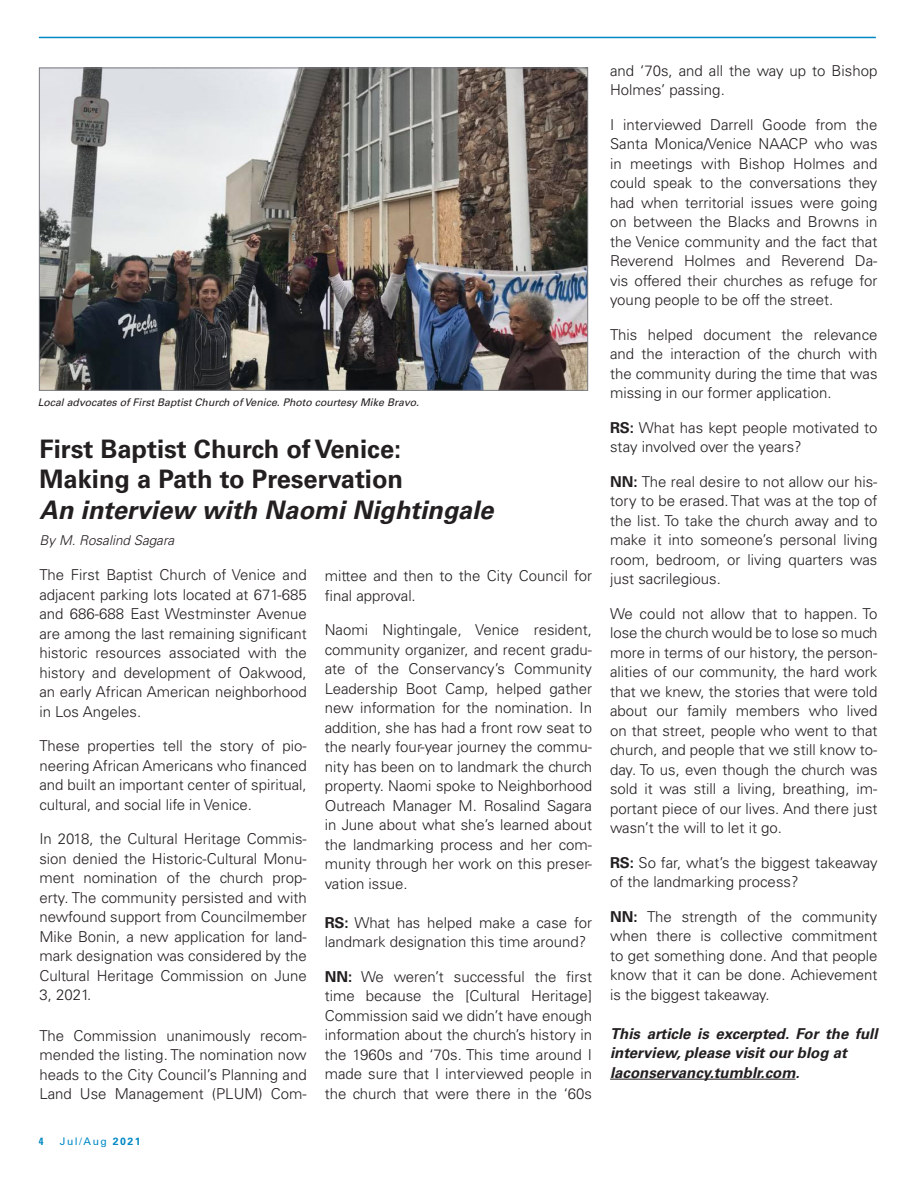
<style>
.page{position:relative;width:918px;height:1188px;background:#fff}
.page>*{position:absolute;margin:0;border:0;box-sizing:border-box;transform-origin:0 0}
.a_Headline{font:700 25.5px "Univers LT Std";color:#231f20}
.a_Headline-2{font:italic 700 25.5px "Univers LT Std";color:#231f20}
.t1{font:300 15px/19.5px "Univers LT Std";color:#231f20;text-align:justify}
.t2{font:italic 700 15px/19.5px "Univers LT Std";color:#231f20}
.a_Byline{font:italic 300 13.5px "Univers LT Std";color:#231f20}
.a_Caption{font:italic 10.5px "Univers LT Std";color:#231f20}
.t3{font:10.5px "Univers LT Std";letter-spacing:.14em;color:#0089c4}
.t4{font:700 condensed 10.5px "Univers LT Std";color:#0089c4}
.s1{font-weight:700}
</style>
<div class="page">
<hr style="left:39px;top:37px;width:837px;height:1px;background:#0089c4">
<hr style="left:610px;top:1079px;width:186px;height:1px;background:#231f20">
<img style="left:41px;top:70px;width:545px;height:319px">
<p class="a_Caption" style="left:38px;top:396px;width:383px">Local advocates of First Baptist Church of Venice. Photo courtesy Mike Bravo.</p>
<p class="a_Headline" style="left:40px;top:434px;width:363px">First Baptist Church of Venice:</p>
<p class="a_Headline" style="left:40px;top:464px;width:365px">Making a Path to Preservation</p>
<p class="a_Headline-2" style="left:40px;top:495px;width:455px">An interview with Naomi Nightingale</p>
<p class="a_Byline" style="left:40px;top:532px;width:136px">By M. Rosalind Sagara</p>
<p class="t1" style="left:39px;top:565px;width:269px">The First Baptist Church of Venice and adjacent parking lots located at 671-685 and 686-688 East Westminster Avenue are among the last remaining significant historic resources associated with the history and development of Oakwood, an early African American neighborhood in Los Angeles.</p>
<p class="t1" style="left:39px;top:736px;width:269px">These properties tell the story of pio&shy;neering African Americans who financed and built an important center of spiritual, cultural, and social life in Venice.</p>
<p class="t1" style="left:39px;top:829px;width:269px">In 2018, the Cultural Heritage Commis&shy;sion denied the Historic-Cultural Monu&shy;ment nomination of the church prop&shy;erty. The community persisted and with newfound support from Councilmember Mike Bonin, a new application for land&shy;mark designation was considered by the Cultural Heritage Commission on June 3, 2021.</p>
<p class="t1" style="left:39px;top:1026px;width:269px">The Commission unanimously recom&shy;mended the listing. The nomination now heads to the City Council’s Planning and Land Use Management (PLUM) Com-</p>
<p class="t4" style="left:39px;top:1135px;width:6px">4</p>
<p class="t3" style="left:60px;top:1135px;width:82px">Jul/Aug <span class="s1">2021</span></p>
<p class="t1" style="left:325px;top:566px;width:269px">mittee and then to the City Council for final approval.</p>
<p class="t1" style="left:325px;top:620px;width:269px">Naomi Nightingale, Venice resident, community organizer, and recent gradu&shy;ate of the Conservancy’s Community Leadership Boot Camp, helped gather new information for the nomination. In addition, she has had a front row seat to the nearly four-year journey the commu&shy;nity has been on to landmark the church property. Naomi spoke to Neighborhood Outreach Manager M. Rosalind Sagara in June about what she’s learned about the landmarking process and her com&shy;munity through her work on this preser&shy;vation issue.</p>
<p class="t1" style="left:325px;top:913px;width:269px"><span class="s1">RS:</span> What has helped make a case for landmark designation this time around?</p>
<p class="t1" style="left:325px;top:967px;width:269px"><span class="s1">NN:</span> We weren’t successful the first time because the [Cultural Heritage] Commission said we didn’t have enough information about the church’s history in the 1960s and ‘70s. This time around I made sure that I interviewed people in the church that were there in the ‘60s</p>
<p class="t1" style="left:610px;top:61px;width:269px">and ‘70s, and all the way up to Bishop<br>Holmes’ passing.</p>
<p class="t1" style="left:610px;top:115px;width:269px">I interviewed Darrell Goode from the Santa Monica/Venice NAACP who was in meetings with Bishop Holmes and could speak to the conversations they had when territorial issues were going on between the Blacks and Browns in the Venice community and the fact that Reverend Holmes and Reverend Da&shy;vis offered their churches as refuge for young people to be off the street.</p>
<p class="t1" style="left:610px;top:325px;width:269px">This helped document the relevance and the interaction of the church with the community during the time that was missing in our former application.</p>
<p class="t1" style="left:610px;top:418px;width:269px"><span class="s1">RS:</span> What has kept people motivated to stay involved over the years?</p>
<p class="t1" style="left:610px;top:472px;width:269px"><span class="s1">NN:</span> The real desire to not allow our his&shy;tory to be erased. That was at the top of the list. To take the church away and to make it into someone’s personal living room, bedroom, or living quarters was just sacrilegious.</p>
<p class="t1" style="left:610px;top:604px;width:269px">We could not allow that to happen. To lose the church would be to lose so much more in terms of our history, the person&shy;alities of our community, the hard work that we knew, the stories that were told about our family members who lived on that street, people who went to that church, and people that we still know to&shy;day. To us, even though the church was sold it was still a living, breathing, im&shy;portant piece of our lives. And there just wasn’t the will to let it go.</p>
<p class="t1" style="left:610px;top:853px;width:269px"><span class="s1">RS:</span> So far, what’s the biggest takeaway of the landmarking process?</p>
<p class="t1" style="left:610px;top:907px;width:269px"><span class="s1">NN:</span> The strength of the community when there is collective commitment to get something done. And that people know that it can be done. Achievement is the biggest takeaway.</p>
<p class="t2" style="left:610px;top:1024px;width:269px">This article is excerpted. For the full interview, please visit our blog at</p>
<p class="t2" style="left:610px;top:1063px;width:191px">laconservancy.tumblr.com.</p>
</div>
